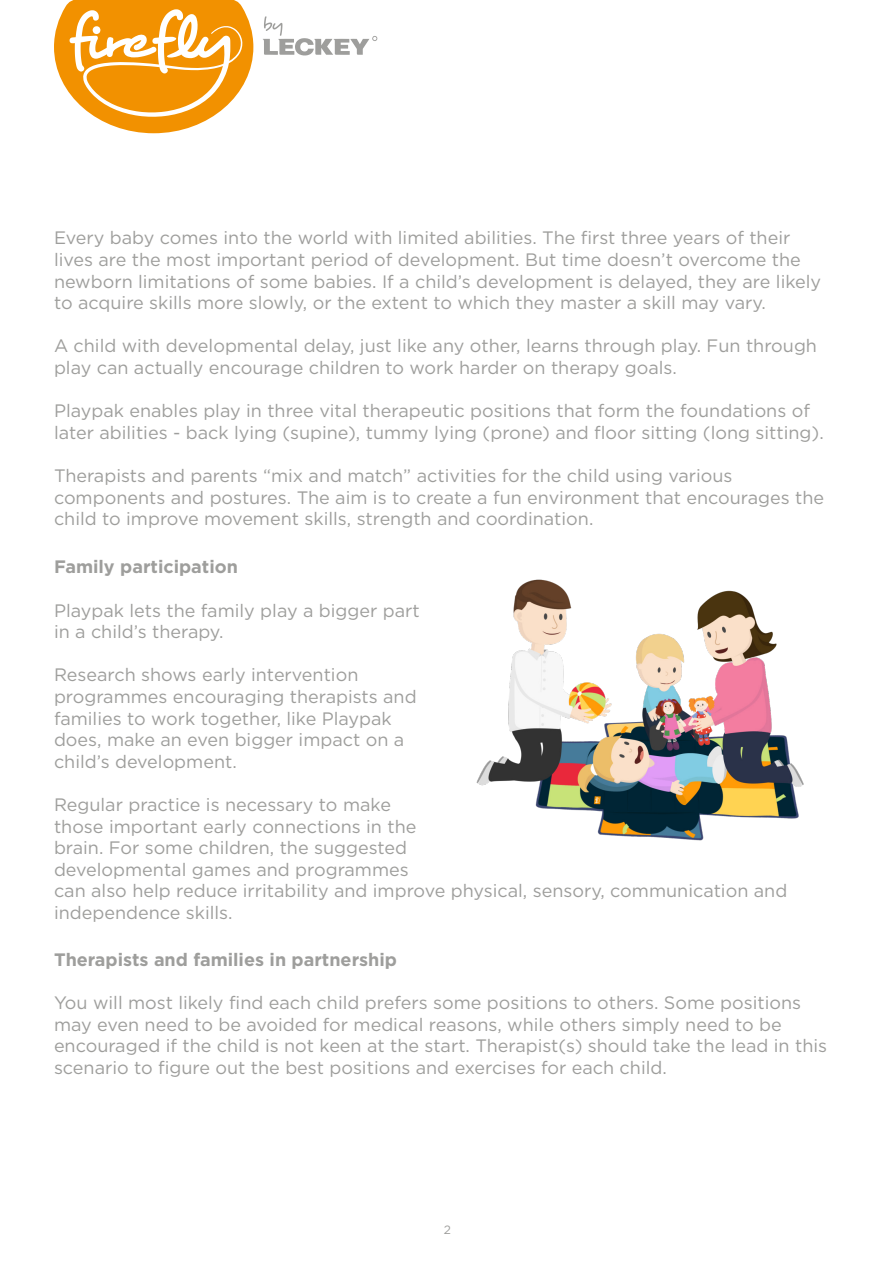
<style>
.page{position:relative;width:893px;height:1263px;background:#fff}
.page>*{position:absolute;margin:0;border:0;box-sizing:border-box;transform-origin:0 0}
.t1{font:18px/21.6px "Gotham";color:#9e9e9c}
.t2{font:700 18px "Gotham";color:#9e9e9c}
.t3{font:12px "Gotham";color:#9e9e9c}
</style>
<div class="page">
<svg style="left:263px;top:16px;width:114px;height:39px"></svg>
<svg style="left:54px;top:0;width:199px;height:133px"></svg>
<img style="left:476px;top:579px;width:328px;height:262px">
<p class="t1" style="left:54px;top:227px;width:769px">Every baby comes into the world with limited abilities. The first three years of their lives are the most important period of development. But time doesn’t overcome the newborn limitations of some babies. If a child’s development is delayed, they are likely to acquire skills more slowly, or the extent to which they master a skill may vary.</p>
<p class="t1" style="left:54px;top:335px;width:764px">A child with developmental delay, just like any other, learns through play. Fun through play can actually encourage children to work harder on therapy goals.</p>
<p class="t1" style="left:54px;top:400px;width:771px">Playpak enables play in three vital therapeutic positions that form the foundations of later abilities - back lying (supine), tummy lying (prone) and floor sitting (long sitting).</p>
<p class="t1" style="left:54px;top:464px;width:772px">Therapists and parents “mix and match” activities for the child using various components and postures. The aim is to create a fun environment that encourages the child to improve movement skills, strength and coordination.</p>
<p class="t2" style="left:54px;top:557px;width:185px">Family participation</p>
<p class="t1" style="left:54px;top:599px;width:367px">Playpak lets the family play a bigger part in a child’s therapy.</p>
<p class="t1" style="left:54px;top:664px;width:364px">Research shows early intervention programmes encouraging therapists and families to work together, like Playpak does, make an even bigger impact on a child’s development.</p>
<p class="t1" style="left:54px;top:793px;width:735px">Regular practice is necessary to make<br>those important early connections in the<br>brain. For some children, the suggested<br>developmental games and programmes<br>can also help reduce irritability and improve physical, sensory, communication and independence skills.</p>
<p class="t2" style="left:54px;top:949px;width:345px">Therapists and families in partnership</p>
<p class="t1" style="left:54px;top:991px;width:775px">You will most likely find each child prefers some positions to others. Some positions may even need to be avoided for medical reasons, while others simply need to be encouraged if the child is not keen at the start. Therapist(s) should take the lead in this scenario to figure out the best positions and exercises for each child.</p>
<p class="t3" style="left:444px;top:1223px;width:9px">2</p>
</div>
